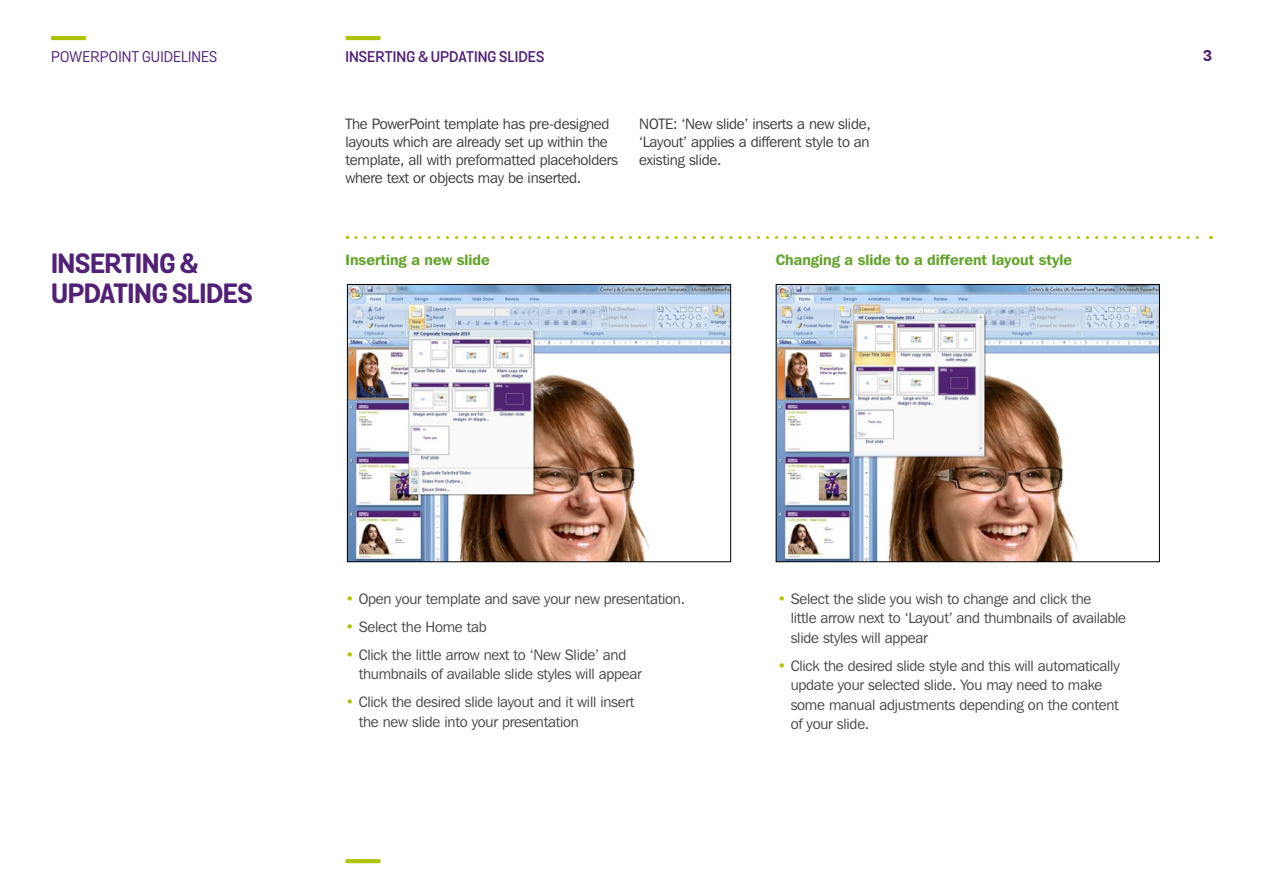
<style>
.page{position:relative;width:1263px;height:893px;background:#fff}
.page>*{position:absolute;margin:0;border:0;box-sizing:border-box;transform-origin:0 0}
.t1{font:700 27px/30px "Grota Sans Alt Rounded";letter-spacing:-.015em;color:#512177}
.t2{font:15px/19.5px "Franklin Gothic IT Cby BT";letter-spacing:-.015em;color:#484848}
.t3{font:15px/18px "Franklin Gothic IT Cby BT";letter-spacing:-.015em;color:#3c3c3b}
.t4{font:600 15px "Franklin Gothic IT Cby BT";color:#61a228}
.t5{font:600 15px "Grota Sans Alt Rounded";letter-spacing:.005em;color:#512177}
.t6{font:15px "Grota Sans Alt Rounded";letter-spacing:.005em;color:#512177}
.t7{font:700 15px "Grota Sans Alt Rounded";color:#512177}
.s1{color:#aec402}
</style>
<div class="page">
<svg style="left:356px;top:236px;width:855px;height:3px"></svg>
<hr style="left:51px;top:36px;width:35px;height:4px;background:#aec402">
<svg style="left:345px;top:859px;width:36px;height:4px"></svg>
<img style="left:349px;top:286px;width:380px;height:274px">
<div style="left:347px;top:284px;width:384px;height:278px;border:1px solid #000"></div>
<img style="left:778px;top:286px;width:380px;height:274px">
<div style="left:776px;top:284px;width:384px;height:278px;border:1px solid #000"></div>
<hr style="left:345px;top:36px;width:36px;height:4px;background:#aec402">
<p class="t6" style="left:51px;top:48px;width:168px">POWERPOINT GUIDELINES</p>
<p class="t7" style="left:1203px;top:46px;width:10px">3</p>
<p class="t5" style="left:345px;top:47px;width:200px">INSERTING &amp; UPDATING SLIDES</p>
<h1 class="t1" style="left:51px;top:250px;width:203px">INSERTING &amp;<br>UPDATING SLIDES</h1>
<p class="t3" style="left:345px;top:114px;width:274px">The PowerPoint template has pre-designed layouts which are already set up within the template, all with preformatted placeholders where text or objects may be inserted.</p>
<p class="t3" style="left:639px;top:114px;width:233px;text-align:justify">NOTE: ‘New slide’ inserts a new slide, ‘Layout’ applies a different style to an existing slide.</p>
<p class="t4" style="left:345px;top:250px;width:146px">Inserting a new slide</p>
<p class="t4" style="left:776px;top:250px;width:298px">Changing a slide to a different layout style</p>
<p class="t2" style="left:345px;top:588px;width:341px"><span class="s1">•</span> Open your template and save your new presentation.</p>
<p class="t2" style="left:345px;top:616px;width:143px"><span class="s1">•</span> Select the Home tab</p>
<p class="t2" style="left:359px;top:644px;width:284px;text-indent:-13px"><span class="s1">•</span> Click the little arrow next to ‘New Slide’ and thumbnails of available slide styles will appear</p>
<p class="t2" style="left:359px;top:692px;width:277px;text-indent:-13px"><span class="s1">•</span> Click the desired slide layout and it will insert the new slide into your presentation</p>
<p class="t2" style="left:791px;top:588px;width:337px;text-indent:-13px"><span class="s1">•</span> Select the slide you wish to change and click the<br>little arrow next to ‘Layout’ and thumbnails of available slide styles will appear</p>
<p class="t2" style="left:791px;top:655px;width:330px;text-indent:-13px"><span class="s1">•</span> Click the desired slide style and this will automatically update your selected slide. You may need to make some manual adjustments depending on the content of your slide.</p>
</div>
